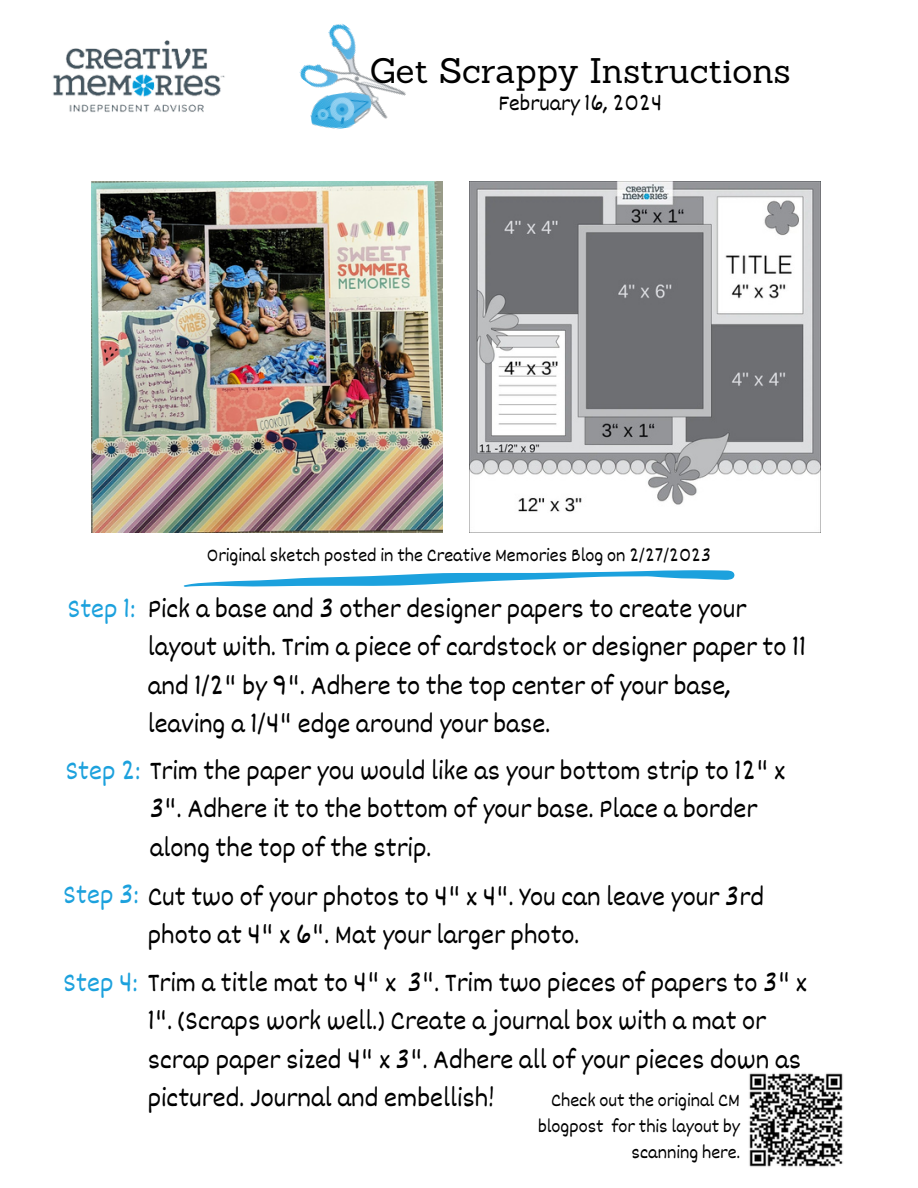
<style>
.page{position:relative;width:918px;height:1188px;background:#fff}
.page>*{position:absolute;margin:0;border:0;box-sizing:border-box;transform-origin:0 0}
.t1{font:34.65px "Sanchez";color:#000}
.t2{font:27.75px/38.2px "Dekko";color:#000}
.t3{font:22.8px "Dekko";color:#000}
.t4{font:19.05px/25.8px "Dekko";color:#000;text-align:right}
.s1{color:#1ca1dd}
</style>
<div class="page">
<img style="left:53px;top:40px;width:172px;height:72px">
<img style="left:92px;top:181px;width:351px;height:351px">
<img style="left:470px;top:181px;width:351px;height:351px">
<svg style="left:184px;top:570px;width:550px;height:17px"></svg>
<img style="left:749px;top:1073px;width:94px;height:94px">
<img style="left:299px;top:23px;width:107px;height:96px">
<img style="left:308px;top:87px;width:74px;height:42px">
<h2 class="t1" style="left:370px;top:48px;width:422px">Get Scrappy Instructions</h2>
<p class="t3" style="left:499px;top:89px;width:165px">February 16, 2024</p>
<p class="t4" style="left:207px;top:542px;width:506px">Original sketch posted in the Creative Memories Blog on 2/27/2023</p>
<p class="t2" style="left:67px;top:588px;width:681px"><span class="s1">Step 1:</span> Pick a base and 3 other designer papers to create your</p>
<p class="t2" style="left:148px;top:627px;width:660px">layout with. Trim a piece of cardstock or designer paper to 11 and 1/2" by 9". Adhere to the top center of your base, leaving a 1/4" edge around your base.</p>
<h2 class="t2" style="left:65px;top:750px;width:721px"><span class="s1">Step 2:</span> Trim the paper you would like as your bottom strip to 12" x</h2>
<h2 class="t2" style="left:150px;top:789px;width:609px">3". Adhere it to the bottom of your base. Place a border along the top of the strip.</h2>
<h2 class="t2" style="left:63px;top:876px;width:702px"><span class="s1">Step 3:</span> Cut two of your photos to 4" x 4". You can leave your 3rd</h2>
<h2 class="t2" style="left:148px;top:914px;width:433px">photo at 4" x 6". Mat your larger photo.</h2>
<h2 class="t2" style="left:63px;top:962px;width:745px"><span class="s1">Step 4:</span> Trim a title mat to 4" x 3". Trim two pieces of papers to 3" x</h2>
<h2 class="t2" style="left:148px;top:1001px;width:655px">1". (Scraps work well.) Create a journal box with a mat or scrap paper sized 4" x 3". Adhere all of your pieces down as pictured. Journal and embellish!</h2>
<h2 class="t4" style="left:538px;top:1087px;width:204px">Check out the original CM blogpost for this layout by scanning here.</h2>
</div>
